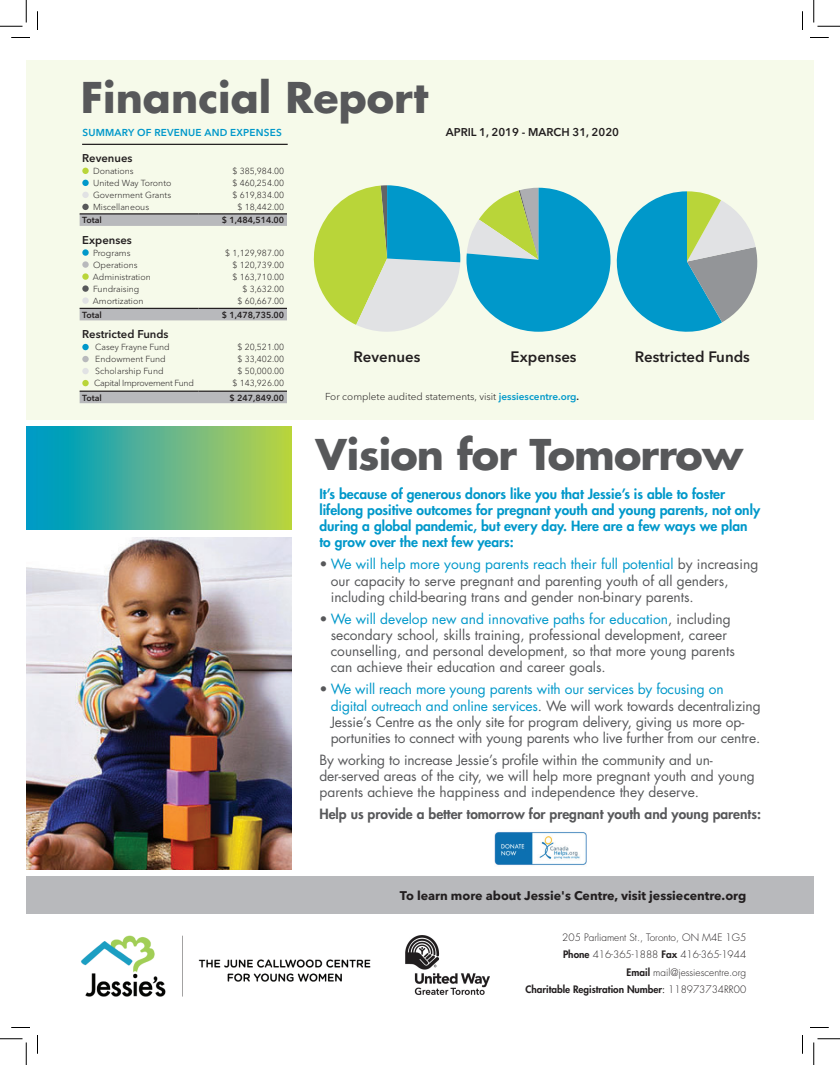
<style>
.page{position:relative;width:840px;height:1065px;background:#fff}
.page>*{position:absolute;margin:0;border:0;box-sizing:border-box;transform-origin:0 0}
.t1{font:700 41.25px "Futura Std";letter-spacing:-.02em;color:#57585a}
.t2{font:700 41.25px "Futura Std";color:#57585a}
.t3{font:600 15px "Avenir Next LT Pro";color:#231f20}
.t4{font:13.75px/16.2px "Futura Std";color:#57585a}
.t5{font:800 13.75px/16.2px "Futura Std";color:#0098ca}
.t6{font:800 13.75px "Futura Std";color:#57585a}
.t7{font:700 12.5px "Avenir Next LT Pro";color:#231f20}
.t8{font:600 11.25px "Avenir Next LT Pro";color:#231f20}
.t9{font:300 10px/17.5px "Futura Std";color:#231f20;text-align:right}
.t10{font:300 10px "Avenir Next LT Pro";color:#231f20}
.t11{font:600 10px "Avenir Next LT Pro";letter-spacing:.02em;color:#0098ca}
.t12{font:300 8.75px "Avenir Next LT Pro";color:#231f20}
.t13{font:600 8.75px "Avenir Next LT Pro";color:#231f20}
.t14{font:300 8.75px "Avenir Next LT Pro";letter-spacing:-.03em;color:#231f20}
.s1{font-weight:600;color:#0098ca}
.s2{font-weight:600}
.s3{color:#0098ca}
.s4{font-weight:800}
.s5{font-weight:500}
</style>
<div class="page">
<div style="left:26px;top:60px;width:788px;height:360px;background:#f6faea"></div>
<div style="left:26px;top:877px;width:788px;height:37px;background:#b8b9bc"></div>
<img style="left:26px;top:538px;width:265px;height:331px">
<svg style="left:26px;top:426px;width:265px;height:104px;background:#57b48b"></svg>
<img style="left:81px;top:935px;width:290px;height:62px">
<svg style="left:80px;top:215px;width:207px;height:188px"></svg>
<hr style="left:80px;top:391px;width:118px;height:1px;background:#231f20">
<hr style="left:198px;top:391px;width:89px;height:1px;background:#231f20">
<hr style="left:80px;top:308px;width:118px;height:1px;background:#231f20">
<hr style="left:198px;top:308px;width:89px;height:1px;background:#231f20">
<hr style="left:80px;top:213px;width:118px;height:2px;background:#231f20">
<hr style="left:198px;top:213px;width:89px;height:2px;background:#231f20">
<div style="left:82px;top:168px;width:7px;height:6px;background:#b9d539;border-radius:50%"></div>
<div style="left:82px;top:180px;width:7px;height:6px;background:#0098ca;border-radius:50%"></div>
<div style="left:82px;top:192px;width:7px;height:6px;background:#e1e2e4;border-radius:50%"></div>
<div style="left:82px;top:204px;width:7px;height:6px;background:#57585a;border-radius:50%"></div>
<svg style="left:82px;top:249px;width:7px;height:7px"></svg>
<div style="left:82px;top:261px;width:7px;height:7px;background:#b8b9bc;border-radius:50%"></div>
<svg style="left:82px;top:273px;width:7px;height:7px"></svg>
<svg style="left:82px;top:285px;width:7px;height:7px"></svg>
<div style="left:82px;top:297px;width:7px;height:7px;background:#e1e2e4;border-radius:50%"></div>
<div style="left:82px;top:344px;width:7px;height:6px;background:#0098ca;border-radius:50%"></div>
<div style="left:82px;top:356px;width:7px;height:6px;background:#b8b9bc;border-radius:50%"></div>
<div style="left:82px;top:368px;width:7px;height:6px;background:#e1e2e4;border-radius:50%"></div>
<div style="left:82px;top:380px;width:7px;height:6px;background:#b9d539;border-radius:50%"></div>
<svg style="left:313px;top:185px;width:147px;height:147px"></svg>
<svg style="left:467px;top:188px;width:291px;height:144px"></svg>
<hr style="left:82px;top:144px;width:206px;height:1px;background:#231f20">
<img style="left:494px;top:832px;width:93px;height:33px">
<img style="left:405px;top:936px;width:85px;height:59px">
<svg style="left:11px;top:37px;width:19px;height:1px"></svg>
<svg style="left:810px;top:37px;width:19px;height:1px"></svg>
<svg style="left:11px;top:1027px;width:19px;height:1px"></svg>
<svg style="left:810px;top:1027px;width:19px;height:1px"></svg>
<svg style="left:37px;top:11px;width:1px;height:19px"></svg>
<svg style="left:37px;top:1035px;width:1px;height:19px"></svg>
<svg style="left:802px;top:11px;width:1px;height:19px"></svg>
<svg style="left:802px;top:1035px;width:1px;height:19px"></svg>
<svg style="left:0;top:0;width:27px;height:27px"></svg>
<svg style="left:0;top:1039px;width:27px;height:26px"></svg>
<svg style="left:814px;top:0;width:26px;height:27px"></svg>
<svg style="left:814px;top:1039px;width:26px;height:26px"></svg>
<h1 class="t2" style="left:81px;top:70px;width:349px">Financial Report</h1>
<p class="t11" style="left:82px;top:126px;width:201px">SUMMARY OF REVENUE AND EXPENSES</p>
<p class="t8" style="left:446px;top:125px;width:175px">APRIL 1, 2019 - MARCH 31, 2020</p>
<p class="t8" style="left:82px;top:151px;width:52px">Revenues</p>
<p class="t12" style="left:93px;top:166px;width:42px">Donations</p>
<p class="t12" style="left:232px;top:166px;width:53px">$ 385,984.00</p>
<p class="t12" style="left:93px;top:178px;width:80px">United Way Toronto</p>
<p class="t12" style="left:232px;top:178px;width:53px">$ 460,254.00</p>
<p class="t12" style="left:93px;top:190px;width:80px">Government Grants</p>
<p class="t12" style="left:232px;top:190px;width:53px">$ 619,834.00</p>
<p class="t12" style="left:93px;top:202px;width:58px">Miscellaneous</p>
<p class="t12" style="left:237px;top:202px;width:48px">$ 18,442.00</p>
<p class="t13" style="left:82px;top:215px;width:21px">Total</p>
<p class="t13" style="left:222px;top:215px;width:64px">$ 1,484,514.00</p>
<p class="t8" style="left:82px;top:233px;width:51px">Expenses</p>
<p class="t12" style="left:93px;top:247px;width:39px">Programs</p>
<p class="t12" style="left:225px;top:247px;width:61px">$ 1,129,987.00</p>
<p class="t12" style="left:93px;top:259px;width:46px">Operations</p>
<p class="t12" style="left:232px;top:259px;width:53px">$ 120,739.00</p>
<p class="t12" style="left:93px;top:272px;width:59px">Administration</p>
<p class="t12" style="left:232px;top:272px;width:53px">$ 163,710.00</p>
<p class="t12" style="left:93px;top:284px;width:48px">Fundraising</p>
<p class="t12" style="left:243px;top:284px;width:43px">$ 3,632.00</p>
<p class="t12" style="left:93px;top:296px;width:52px">Amortization</p>
<p class="t12" style="left:237px;top:296px;width:48px">$ 60,667.00</p>
<p class="t13" style="left:82px;top:309px;width:21px">Total</p>
<p class="t13" style="left:222px;top:309px;width:64px">$ 1,478,735.00</p>
<p class="t8" style="left:82px;top:327px;width:88px">Restricted Funds</p>
<p class="t12" style="left:95px;top:342px;width:76px">Casey Frayne Fund</p>
<p class="t12" style="left:237px;top:342px;width:48px">$ 20,521.00</p>
<p class="t12" style="left:95px;top:354px;width:72px">Endowment Fund</p>
<p class="t12" style="left:237px;top:354px;width:48px">$ 33,402.00</p>
<p class="t12" style="left:95px;top:366px;width:70px">Scholarship Fund</p>
<p class="t12" style="left:237px;top:366px;width:48px">$ 50,000.00</p>
<p class="t14" style="left:94px;top:378px;width:101px">Capital Improvement Fund</p>
<p class="t12" style="left:232px;top:378px;width:53px">$ 143,926.00</p>
<p class="t13" style="left:82px;top:392px;width:21px">Total</p>
<p class="t13" style="left:230px;top:392px;width:56px">$ 247,849.00</p>
<p class="t3" style="left:354px;top:348px;width:68px">Revenues</p>
<p class="t3" style="left:511px;top:348px;width:67px">Expenses</p>
<p class="t3" style="left:635px;top:348px;width:116px">Restricted Funds</p>
<p class="t10" style="left:325px;top:390px;width:256px">For complete audited statements, visit <span class="s1">jessiescentre.org</span><span class="s2">.</span></p>
<h1 class="t1" style="left:316px;top:427px;width:429px">Vision for Tomorrow</h1>
<p class="t5" style="left:320px;top:485px;width:442px">It’s because of generous donors like you that Jessie’s is able to foster lifelong positive outcomes for pregnant youth and young parents, not only during a global pandemic, but every day. Here are a few ways we plan to grow over the next few years:</p>
<p class="t4" style="left:331px;top:556px;width:429px;text-indent:-11px">• <span class="s3">We will help more young parents reach their full potential</span> by increasing our capacity to serve pregnant and parenting youth of all genders, including child-bearing trans and gender non-binary parents.</p>
<p class="t4" style="left:331px;top:611px;width:406px;text-indent:-11px">• <span class="s3">We will develop new and innovative paths for education</span>, including secondary school, skills training, professional development, career counselling, and personal development, so that more young parents can achieve their education and career goals.</p>
<p class="t4" style="left:331px;top:681px;width:431px;text-indent:-11px">• <span class="s3">We will reach more young parents with our services by focusing on digital outreach and online services</span>. We will work towards decentralizing Jessie’s Centre as the only site for program delivery, giving us more op&shy;portunities to connect with young parents who live further from our centre.</p>
<p class="t4" style="left:320px;top:752px;width:437px">By working to increase Jessie’s profile within the community and un&shy;der-served areas of the city, we will help more pregnant youth and young parents achieve the happiness and independence they deserve.</p>
<p class="t6" style="left:320px;top:806px;width:443px">Help us provide a better tomorrow for pregnant youth and young parents:</p>
<p class="t7" style="left:400px;top:888px;width:348px">To learn more about Jessie's Centre, visit jessiecentre.org</p>
<p class="t9" style="left:525px;top:928px;width:222px">205 Parliament St., Toronto, ON M4E 1G5<br><span class="s4">Phone</span> 416-365-1888 <span class="s4">Fax</span> 416-365-1944<br><span class="s4">Email</span> mail@jessiescentre.org<br><span class="s4">Charitable Registration Number</span><span class="s5">:</span> 118973734RR00</p>
</div>
